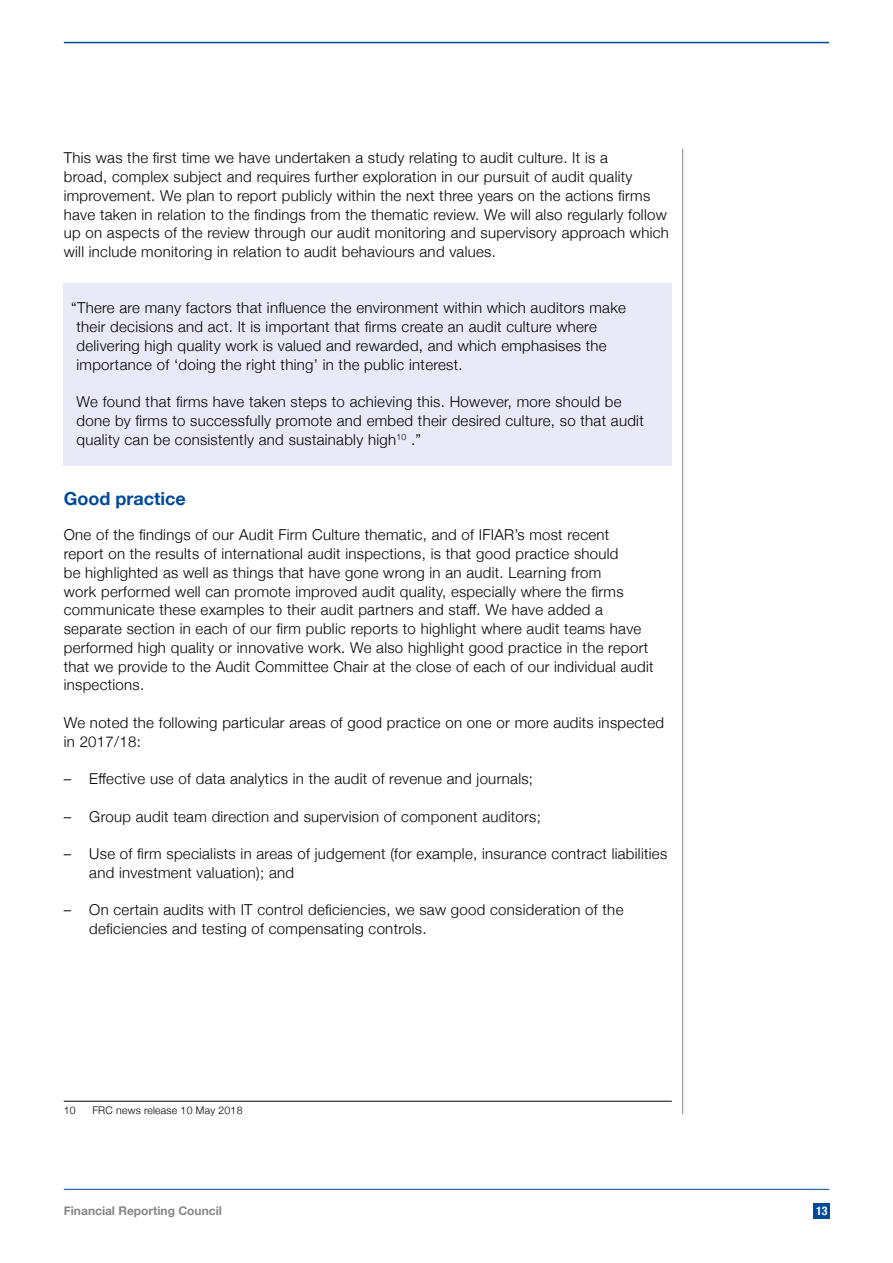
<style>
.page{position:relative;width:893px;height:1263px;background:#fff}
.page>*{position:absolute;margin:0;border:0;box-sizing:border-box;transform-origin:0 0}
.t1{font:700 18px "Helvetica Neue";color:#004a9a}
.t2{font:300 15px/18.8px "Helvetica Neue";letter-spacing:.02em;color:#000}
.t3{font:700 12px "Helvetica Neue";color:#878787}
.t4{font:700 condensed 12px "Helvetica Neue";color:#fff}
.t5{font:300 10.5px "Helvetica Neue";letter-spacing:.02em;color:#000}
</style>
<div class="page">
<div style="left:814px;top:1203px;width:16px;height:15px;background:#004a9a"></div>
<hr style="left:64px;top:42px;width:765px;height:1px;background:#004a9a">
<hr style="left:682px;top:149px;width:1px;height:965px;background:#878787">
<hr style="left:64px;top:1189px;width:765px;height:1px;background:#004a9a">
<div style="left:64px;top:284px;width:608px;height:182px;background:#e9eaf7"></div>
<hr style="left:64px;top:1101px;width:608px;height:1px;background:#000">
<p class="t2" style="left:64px;top:148px;width:607px">This was the first time we have undertaken a study relating to audit culture. It is a<br>broad, complex subject and requires further exploration in our pursuit of audit quality improvement. We plan to report publicly within the next three years on the actions firms have taken in relation to the findings from the thematic review. We will also regularly follow up on aspects of the review through our audit monitoring and supervisory approach which will include monitoring in relation to audit behaviours and values.</p>
<p class="t2" style="left:77px;top:298px;width:551px;text-indent:-5px">“There are many factors that influence the environment within which auditors make their decisions and act. It is important that firms create an audit culture where delivering high quality work is valued and rewarded, and which emphasises the importance of ‘doing the right thing’ in the public interest.</p>
<p class="t2" style="left:77px;top:391px;width:569px">We found that firms have taken steps to achieving this. However, more should be done by firms to successfully promote and embed their desired culture, so that audit quality can be consistently and sustainably high<sup>10</sup> .”</p>
<p class="t1" style="left:64px;top:484px;width:123px">Good practice</p>
<p class="t2" style="left:64px;top:525px;width:591px">One of the findings of our Audit Firm Culture thematic, and of IFIAR’s most recent<br>report on the results of international audit inspections, is that good practice should<br>be highlighted as well as things that have gone wrong in an audit. Learning from<br>work performed well can promote improved audit quality, especially where the firms communicate these examples to their audit partners and staff. We have added a separate section in each of our firm public reports to highlight where audit teams have performed high quality or innovative work. We also highlight good practice in the report that we provide to the Audit Committee Chair at the close of each of our individual audit inspections.</p>
<p class="t2" style="left:64px;top:712px;width:602px">We noted the following particular areas of good practice on one or more audits inspected in 2017/18:</p>
<p class="t2" style="left:64px;top:768px;width:471px">– Effective use of data analytics in the audit of revenue and journals;</p>
<p class="t2" style="left:64px;top:806px;width:479px">– Group audit team direction and supervision of component auditors;</p>
<p class="t2" style="left:89px;top:843px;width:579px;text-indent:-26px">– Use of firm specialists in areas of judgement (for example, insurance contract liabilities and investment valuation); and</p>
<p class="t2" style="left:89px;top:900px;width:536px;text-indent:-26px">– On certain audits with IT control deficiencies, we saw good consideration of the deficiencies and testing of compensating controls.</p>
<p class="t5" style="left:64px;top:1102px;width:13px">10</p>
<p class="t5" style="left:92px;top:1102px;width:152px">FRC news release 10 May 2018</p>
<p class="t3" style="left:64px;top:1201px;width:160px">Financial Reporting Council</p>
<p class="t4" style="left:816px;top:1201px;width:13px">13</p>
</div>
